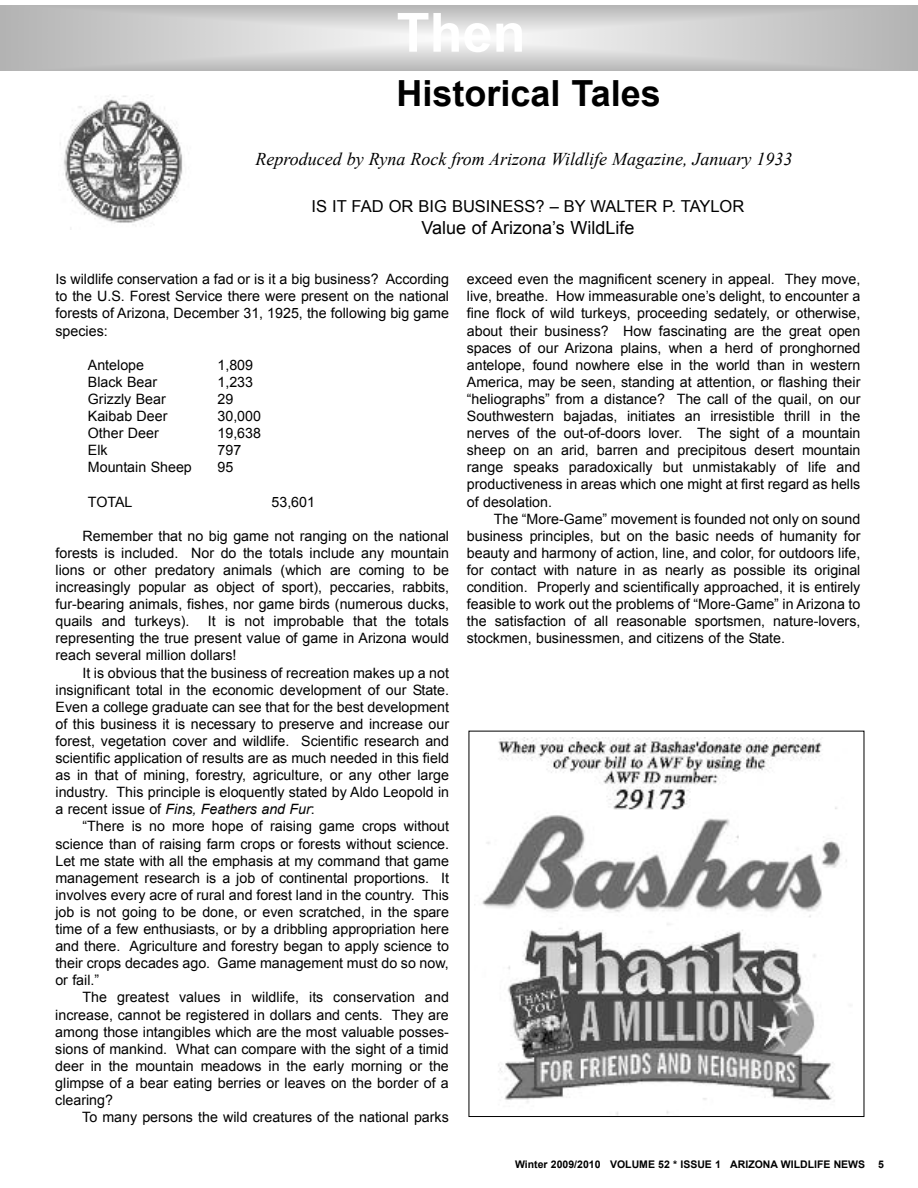
<style>
.page{position:relative;width:918px;height:1188px;background:#fff}
.page>*{position:absolute;margin:0;border:0;box-sizing:border-box;transform-origin:0 0}
.t1{font:700 54px "Arial";color:#fff}
.t2{font:700 36px "Arial";color:#000}
.t3{font:italic 18px "Times New Roman";color:#000}
.t4{font:18px "Arial";color:#000}
.t5{font:16.5px "Arial";color:#000}
.t6{font:14.25px/17.1px "Arial";color:#000;text-align:justify}
.t7{font:700 10.5px "Arial";color:#000}
.s1{font-style:italic}
</style>
<div class="page">
<svg style="left:1px;top:5px;width:917px;height:65px;background:#ccc"></svg>
<img style="left:60px;top:96px;width:123px;height:134px">
<img style="left:482px;top:738px;width:365px;height:377px">
<h1 class="t1" style="left:397px;top:3px;width:130px">Then</h1>
<h2 class="t2" style="left:397px;top:73px;width:266px">Historical Tales</h2>
<p class="t3" style="left:256px;top:149px;width:538px">Reproduced by Ryna Rock from Arizona Wildlife Magazine, January 1933</p>
<p class="t5" style="left:312px;top:197px;width:434px">IS IT FAD OR BIG BUSINESS? – BY WALTER P. TAYLOR</p>
<p class="t4" style="left:422px;top:217px;width:214px">Value of Arizona’s WildLife</p>
<p class="t6" style="left:56px;top:271px;width:395px">Is wildlife conservation a fad or is it a big business? According to the U.S. Forest Service there were present on the national forests of Arizona, December 31, 1925, the following big game species:</p>
<p class="t6" style="left:88px;top:356px;width:58px">Antelope</p>
<p class="t6" style="left:218px;top:356px;width:37px">1,809</p>
<p class="t6" style="left:88px;top:373px;width:71px">Black Bear</p>
<p class="t6" style="left:218px;top:373px;width:37px">1,233</p>
<p class="t6" style="left:88px;top:390px;width:79px">Grizzly Bear</p>
<p class="t6" style="left:218px;top:390px;width:17px">29</p>
<p class="t6" style="left:88px;top:408px;width:81px">Kaibab Deer</p>
<p class="t6" style="left:218px;top:408px;width:45px">30,000</p>
<p class="t6" style="left:88px;top:425px;width:72px">Other Deer</p>
<p class="t6" style="left:218px;top:425px;width:45px">19,638</p>
<p class="t6" style="left:88px;top:442px;width:21px">Elk</p>
<p class="t6" style="left:218px;top:442px;width:25px">797</p>
<p class="t6" style="left:88px;top:459px;width:105px">Mountain Sheep</p>
<p class="t6" style="left:218px;top:459px;width:17px">95</p>
<p class="t6" style="left:88px;top:493px;width:46px">TOTAL</p>
<p class="t6" style="left:272px;top:493px;width:45px">53,601</p>
<p class="t6" style="left:56px;top:527px;width:395px;text-indent:27px">Remember that no big game not ranging on the national forests is included. Nor do the totals include any mountain lions or other predatory animals (which are coming to be increasingly popular as object of sport), peccaries, rabbits, fur-bearing animals, fishes, nor game birds (numerous ducks, quails and turkeys).</p>
<p class="t6" style="left:56px;top:613px;width:395px;text-indent:152px">It is not improbable that the totals representing the true present value of game in Arizona would reach several million dollars!</p>
<p class="t6" style="left:56px;top:664px;width:395px;text-indent:27px">It is obvious that the business of recreation makes up a not insignificant total in the economic development of our State.<br>Even a college graduate can see that for the best development of this business it is necessary to preserve and increase our forest, vegetation cover and wildlife. Scientific research and scientific application of results are as much needed in this field as in that of mining, forestry, agriculture, or any other large industry. This principle is eloquently stated by Aldo Leopold in a recent issue of <span class="s1">Fins, Feathers and Fur</span>:</p>
<p class="t6" style="left:55px;top:818px;width:395px;text-indent:27px">“There is no more hope of raising game crops without science than of raising farm crops or forests without science.<br>Let me state with all the emphasis at my command that game management research is a job of continental proportions. It involves every acre of rural and forest land in the country. This job is not going to be done, or even scratched, in the spare time of a few enthusiasts, or by a dribbling appropriation here and there. Agriculture and forestry began to apply science to their crops decades ago. Game management must do so now, or fail.”</p>
<p class="t6" style="left:55px;top:989px;width:395px;text-indent:27px">The greatest values in wildlife, its conservation and increase, cannot be registered in dollars and cents. They are among those intangibles which are the most valuable posses&shy;sions of mankind. What can compare with the sight of a timid deer in the mountain meadows in the early morning or the glimpse of a bear eating berries or leaves on the border of a clearing?</p>
<p class="t6" style="left:82px;top:1109px;width:368px">To many persons the wild creatures of the national parks</p>
<p class="t6" style="left:467px;top:271px;width:395px">exceed even the magnificent scenery in appeal. They move, live, breathe. How immeasurable one’s delight, to encounter a fine flock of wild turkeys, proceeding sedately, or otherwise, about their business? How fascinating are the great open spaces of our Arizona plains, when a herd of pronghorned antelope, found nowhere else in the world than in western America, may be seen, standing at attention, or flashing their “heliographs” from a distance? The call of the quail, on our Southwestern bajadas, initiates an irresistible thrill in the nerves of the out-of-doors lover. The sight of a mountain sheep on an arid, barren and precipitous desert mountain range speaks paradoxically but unmistakably of life and productiveness in areas which one might at first regard as hells of desolation.</p>
<p class="t6" style="left:467px;top:510px;width:395px;text-indent:27px">The “More-Game” movement is founded not only on sound business principles, but on the basic needs of humanity for beauty and harmony of action, line, and color, for outdoors life, for contact with nature in as nearly as possible its original condition. Properly and scientifically approached, it is entirely feasible to work out the problems of “More-Game” in Arizona to the satisfaction of all reasonable sportsmen, nature-lovers, stockmen, businessmen, and citizens of the State.</p>
<p class="t7" style="left:515px;top:1159px;width:370px">Winter 2009/2010 VOLUME 52 * ISSUE 1 ARIZONA WILDLIFE NEWS 5</p>
</div>
